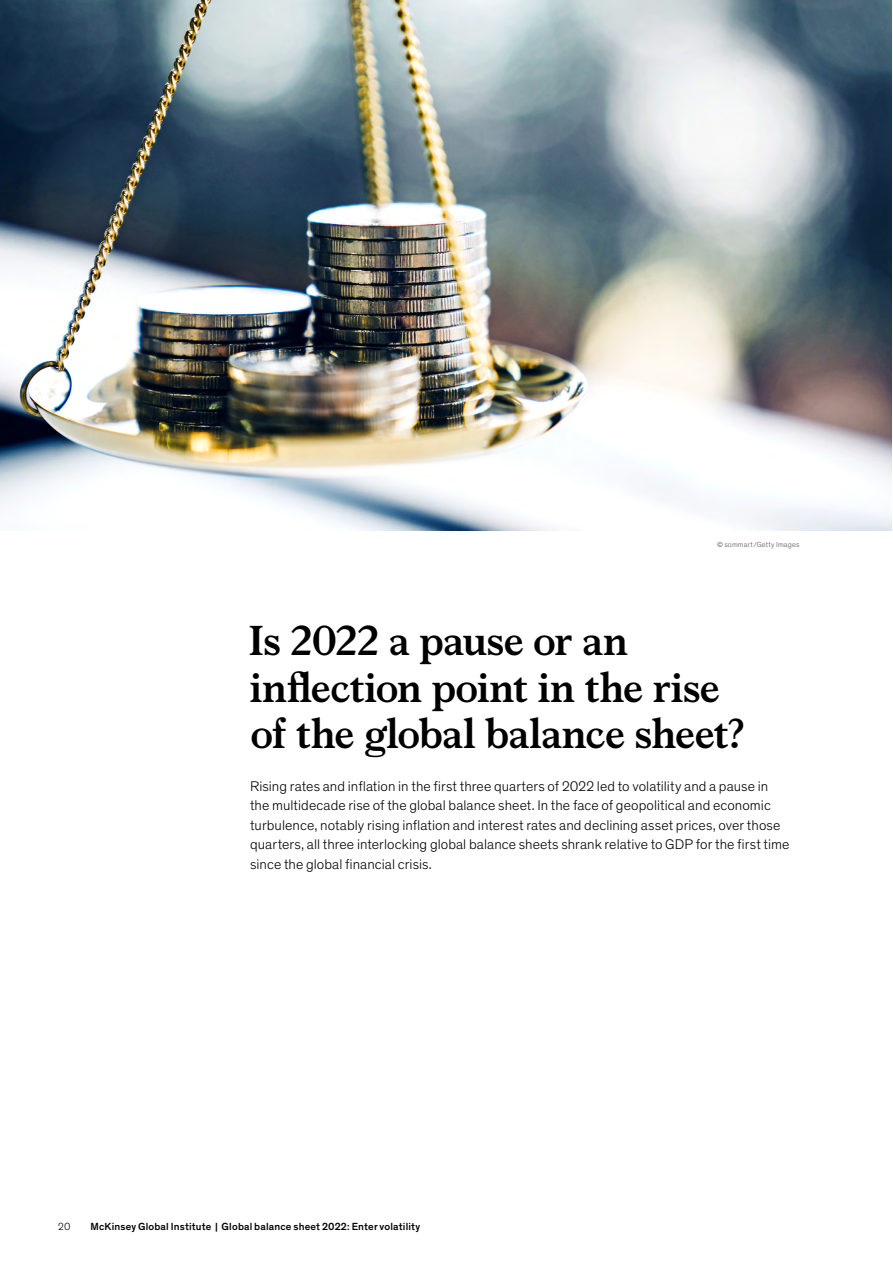
<style>
.page{position:relative;width:893px;height:1263px;background:#fff}
.page>*{position:absolute;margin:0;border:0;box-sizing:border-box;transform-origin:0 0}
.t1{font:700 42px/46.5px "Bower";letter-spacing:-.005em;color:#000}
.t2{font:300 14.25px/19.5px "Mc Kinsey Sans";letter-spacing:.005em;color:#000}
.t3{font:500 10.5px "Mc Kinsey Sans";letter-spacing:.015em;color:#000}
.t4{font:300 10.5px "Mc Kinsey Sans";color:#000}
.t5{font:300 7.5px "Mc Kinsey Sans";letter-spacing:.025em;color:#575756}
</style>
<div class="page">
<img style="left:0;top:0;width:892px;height:530px">
<p class="t5" style="left:717px;top:539px;width:84px">© sommart/Getty Images</p>
<h1 class="t1" style="left:249px;top:615px;width:497px">Is 2022 a pause or an inflection point in the rise of the global balance sheet?</h1>
<p class="t2" style="left:250px;top:776px;width:541px">Rising rates and inflation in the first three quarters of 2022 led to volatility and a pause in the multidecade rise of the global balance sheet. In the face of geopolitical and economic turbulence, notably rising inflation and interest rates and declining asset prices, over those quarters, all three interlocking global balance sheets shrank relative to GDP for the first time since the global financial crisis.</p>
<p class="t4" style="left:58px;top:1219px;width:14px">20</p>
<p class="t3" style="left:90px;top:1218px;width:331px">McKinsey Global Institute | Global balance sheet 2022: Enter volatility</p>
</div>
